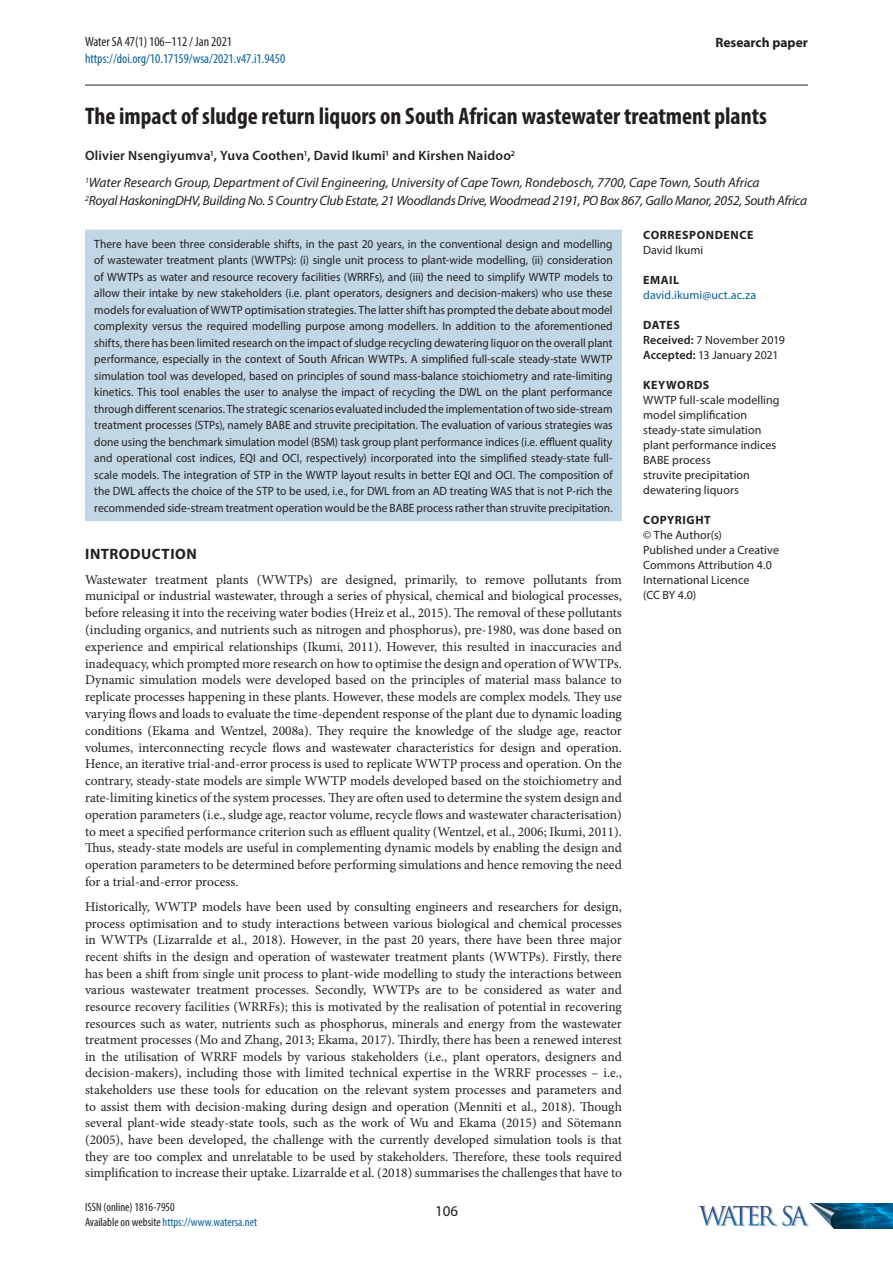
<style>
.page{position:relative;width:893px;height:1263px;background:#fff}
.page>*{position:absolute;margin:0;border:0;box-sizing:border-box;transform-origin:0 0}
.Article_title{font:700 condensed 24px "Myriad Pro";color:#231f20}
.t1{font:700 15px "Myriad Pro";letter-spacing:.035em;color:#231f20}
.t2{font:15px "Myriad Pro";color:#231f20}
.Paragraph_Text{font:13.5px/16.8px "Minion Pro";color:#231f20;text-align:justify}
.Affiliation{font:italic 13.5px "Myriad Pro";letter-spacing:-.015em;color:#231f20}
.Author{font:600 13.5px "Myriad Pro";letter-spacing:.015em;color:#231f20}
.t3{font:condensed 13.5px "Myriad Pro";color:#056199}
.t4{font:condensed 13.5px "Myriad Pro";color:#231f20}
.t5{font:700 13.5px "Myriad Pro";color:#231f20}
.Abstract{font:12px/16.5px "Myriad Pro";letter-spacing:.005em;color:#231f20;text-align:justify;scale:.95 1}
.Metadata_-_Body{font:12px/15px "Myriad Pro";letter-spacing:.01em;color:#231f20}
.Metadata_-_Dates{font:12px "Myriad Pro";letter-spacing:.005em;color:#231f20}
.MPFooter_-_Left{font:condensed 12px "Myriad Pro";color:#056199}
.Metadata_-_Heading{font:700 12px "Myriad Pro";letter-spacing:.045em;color:#231f20}
.MPFooter_-_Left-2{font:condensed 12px "Myriad Pro";color:#231f20}
.Metadata_-_Body-2{font:12px "Myriad Pro";letter-spacing:.01em;color:#056199}
.s1{color:#231f20}
.s2{font-weight:600}
</style>
<div class="page">
<hr style="left:85px;top:85px;width:723px;height:1px;background:#231f20">
<img style="left:698px;top:1203px;width:195px;height:26px">
<div style="left:86px;top:230px;width:535px;height:290px;background:#c1d7e6"></div>
<hr style="left:85px;top:230px;width:537px;height:1px;background:#c1d7e6">
<hr style="left:85px;top:231px;width:2px;height:289px;background:#c1d7e6">
<hr style="left:620px;top:231px;width:2px;height:289px;background:#c1d7e6">
<hr style="left:85px;top:520px;width:537px;height:1px;background:#c1d7e6">
<p class="t4" style="left:85px;top:34px;width:149px">Water SA 47(1) 106–112 / Jan 2021</p>
<p class="t3" style="left:85px;top:50px;width:202px">https://doi.org/10.17159/wsa/2021.v47.i1.9450</p>
<p class="t5" style="left:715px;top:34px;width:94px">Research paper</p>
<p class="Article_title" style="left:85px;top:101px;width:683px">The impact of sludge return liquors on South African wastewater treatment plants</p>
<p class="Author" style="left:85px;top:147px;width:432px">Olivier Nsengiyumva<sup>1</sup>, Yuva Coothen<sup>1</sup>, David Ikumi<sup>1</sup> and Kirshen Naidoo<sup>2</sup></p>
<p class="Affiliation" style="left:85px;top:174px;width:676px"><sup>1</sup>Water Research Group, Department of Civil Engineering, University of Cape Town, Rondebosch, 7700, Cape Town, South Africa</p>
<p class="Affiliation" style="left:85px;top:192px;width:724px"><sup>2</sup>Royal HaskoningDHV, Building No. 5 Country Club Estate, 21 Woodlands Drive, Woodmead 2191, PO Box 867, Gallo Manor, 2052, South Africa</p>
<p class="Abstract" style="left:94px;top:235px;width:547px">There have been three considerable shifts, in the past 20 years, in the conventional design and modelling of wastewater treatment plants (WWTPs): (i) single unit process to plant-wide modelling, (ii) consideration of WWTPs as water and resource recovery facilities (WRRFs), and (iii) the need to simplify WWTP models to allow their intake by new stakeholders (i.e. plant operators, designers and decision-makers) who use these models for evaluation of WWTP optimisation strategies. The latter shift has prompted the debate about model complexity versus the required modelling purpose among modellers. In addition to the aforementioned shifts, there has been limited research on the impact of sludge recycling dewatering liquor on the overall plant performance, especially in the context of South African WWTPs. A simplified full-scale steady-state WWTP simulation tool was developed, based on principles of sound mass-balance stoichiometry and rate-limiting kinetics. This tool enables the user to analyse the impact of recycling the DWL on the plant performance through different scenarios. The strategic scenarios evaluated included the implementation of two side-stream treatment processes (STPs), namely BABE and struvite precipitation. The evaluation of various strategies was done using the benchmark simulation model (BSM) task group plant performance indices (i.e. effluent quality and operational cost indices, EQI and OCI, respectively) incorporated into the simplified steady-state full&shy;scale models. The integration of STP in the WWTP layout results in better EQI and OCI. The composition of the DWL affects the choice of the STP to be used, i.e., for DWL from an AD treating WAS that is not P-rich the recommended side-stream treatment operation would be the BABE process rather than struvite precipitation.</p>
<h1 class="t1" style="left:85px;top:544px;width:113px">INTRODUCTION</h1>
<p class="Paragraph_Text" style="left:85px;top:571px;width:538px">Wastewater treatment plants (WWTPs) are designed, primarily, to remove pollutants from municipal or industrial wastewater, through a series of physical, chemical and biological processes, before releasing it into the receiving water bodies (Hreiz et al., 2015). The removal of these pollutants (including organics, and nutrients such as nitrogen and phosphorus), pre-1980, was done based on experience and empirical relationships (Ikumi, 2011). However, this resulted in inaccuracies and inadequacy, which prompted more research on how to optimise the design and operation of WWTPs.<br>Dynamic simulation models were developed based on the principles of material mass balance to replicate processes happening in these plants. However, these models are complex models. They use varying flows and loads to evaluate the time-dependent response of the plant due to dynamic loading conditions (Ekama and Wentzel, 2008a). They require the knowledge of the sludge age, reactor volumes, interconnecting recycle flows and wastewater characteristics for design and operation.<br>Hence, an iterative trial-and-error process is used to replicate WWTP process and operation. On the contrary, steady-state models are simple WWTP models developed based on the stoichiometry and rate-limiting kinetics of the system processes. They are often used to determine the system design and operation parameters (i.e., sludge age, reactor volume, recycle flows and wastewater characterisation) to meet a specified performance criterion such as effluent quality (Wentzel, et al., 2006; Ikumi, 2011).<br>Thus, steady-state models are useful in complementing dynamic models by enabling the design and operation parameters to be determined before performing simulations and hence removing the need for a trial-and-error process.</p>
<p class="Paragraph_Text" style="left:85px;top:898px;width:538px">Historically, WWTP models have been used by consulting engineers and researchers for design, process optimisation and to study interactions between various biological and chemical processes in WWTPs (Lizarralde et al., 2018). However, in the past 20 years, there have been three major recent shifts in the design and operation of wastewater treatment plants (WWTPs). Firstly, there has been a shift from single unit process to plant-wide modelling to study the interactions between various wastewater treatment processes. Secondly, WWTPs are to be considered as water and resource recovery facilities (WRRFs); this is motivated by the realisation of potential in recovering resources such as water, nutrients such as phosphorus, minerals and energy from the wastewater treatment processes (Mo and Zhang, 2013; Ekama, 2017). Thirdly, there has been a renewed interest in the utilisation of WRRF models by various stakeholders (i.e., plant operators, designers and decision-makers), including those with limited technical expertise in the WRRF processes – i.e., stakeholders use these tools for education on the relevant system processes and parameters and to assist them with decision-making during design and operation (Menniti et al., 2018). Though several plant-wide steady-state tools, such as the work of Wu and Ekama (2015) and Sötemann (2005), have been developed, the challenge with the currently developed simulation tools is that they are too complex and unrelatable to be used by stakeholders. Therefore, these tools required simplification to increase their uptake. Lizarralde et al. (2018) summarises the challenges that have to</p>
<p class="MPFooter_-_Left-2" style="left:85px;top:1200px;width:91px">ISSN (online) 1816-7950</p>
<p class="MPFooter_-_Left" style="left:85px;top:1215px;width:174px"><span class="s1">Available on website</span> https://www.watersa.net</p>
<p class="t2" style="left:435px;top:1201px;width:25px">106</p>
<p class="Metadata_-_Heading" style="left:643px;top:227px;width:112px">CORRESPONDENCE</p>
<p class="Metadata_-_Body" style="left:643px;top:242px;width:62px">David Ikumi</p>
<p class="Metadata_-_Heading" style="left:643px;top:272px;width:38px">EMAIL</p>
<p class="Metadata_-_Body-2" style="left:643px;top:287px;width:115px">david.ikumi@uct.ac.za</p>
<p class="Metadata_-_Heading" style="left:643px;top:317px;width:38px">DATES</p>
<p class="Metadata_-_Dates" style="left:643px;top:332px;width:143px"><span class="s2">Received:</span> 7 November 2019</p>
<p class="Metadata_-_Dates" style="left:643px;top:347px;width:137px"><span class="s2">Accepted:</span> 13 January 2021</p>
<p class="Metadata_-_Heading" style="left:643px;top:377px;width:68px">KEYWORDS</p>
<p class="Metadata_-_Body" style="left:643px;top:392px;width:138px">WWTP full-scale modelling</p>
<p class="Metadata_-_Body" style="left:643px;top:407px;width:105px">model simplification</p>
<p class="Metadata_-_Body" style="left:643px;top:422px;width:120px">steady-state simulation</p>
<p class="Metadata_-_Body" style="left:643px;top:437px;width:135px">plant performance indices</p>
<p class="Metadata_-_Body" style="left:643px;top:452px;width:69px">BABE process</p>
<p class="Metadata_-_Body" style="left:643px;top:467px;width:108px">struvite precipitation</p>
<p class="Metadata_-_Body" style="left:643px;top:482px;width:97px">dewatering liquors</p>
<p class="Metadata_-_Heading" style="left:643px;top:512px;width:69px">COPYRIGHT</p>
<p class="Metadata_-_Body" style="left:643px;top:527px;width:80px">© The Author(s)</p>
<p class="Metadata_-_Body" style="left:643px;top:542px;width:137px">Published under a Creative<br>Commons Attribution 4.0<br>International Licence<br>(CC BY 4.0)</p>
</div>
